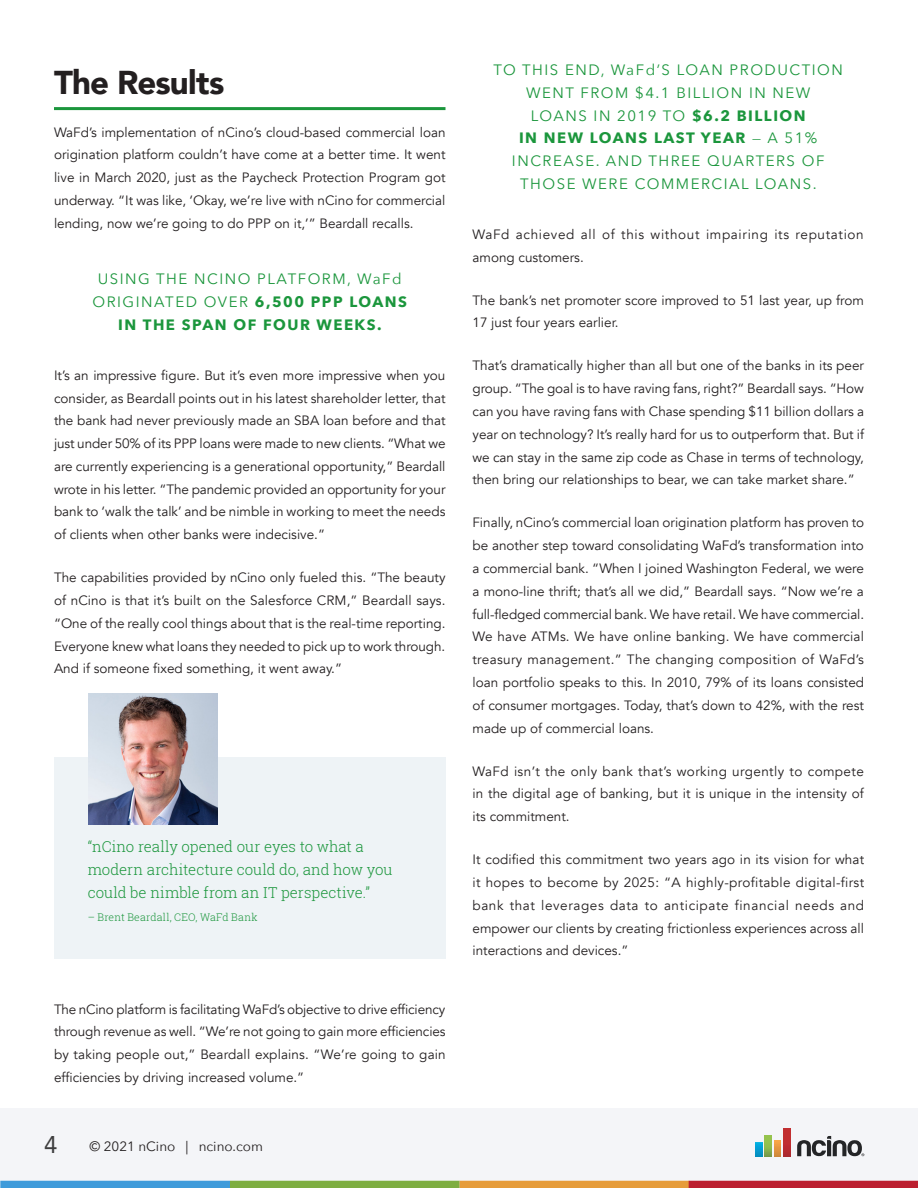
<style>
.page{position:relative;width:918px;height:1188px;background:#fff}
.page>*{position:absolute;margin:0;border:0;box-sizing:border-box;transform-origin:0 0}
.case_study_section_H{font:900 33px "Avenir";letter-spacing:-.025em;color:#231f20}
.t1{font:24px "Avenir LT Std";color:#3e3e3f}
.BOLD{font:15px/22.8px "Avenir Next";letter-spacing:.1em;color:#1b963c;text-align:center}
.case_study_quote_LIG{font:300 15px/22.8px "Roboto Slab";color:#1b963c}
.ncino_WP_body_2_colu{font:13.5px/22.8px "Avenir";color:#231f20;text-align:justify}
.ncino_WP_body_2_colu-2{font:13.5px/22.8px "Avenir";letter-spacing:.05em;color:#231f20}
.t2{font:13.5px "Avenir Next";color:#231f20}
.case_study_quote_LIG-2{font:300 10.5px "Roboto Slab";letter-spacing:.015em;color:#1b963c}
.s1{font-weight:700}
</style>
<div class="page">
<div style="left:0;top:1108px;width:918px;height:80px;background:#f4f5f8"></div>
<div style="left:0;top:1181px;width:230px;height:7px;background:#3f9bda"></div>
<div style="left:230px;top:1181px;width:230px;height:7px;background:#7eae41"></div>
<div style="left:460px;top:1181px;width:229px;height:7px;background:#e69c3a"></div>
<div style="left:689px;top:1181px;width:229px;height:7px;background:#bc1f2f"></div>
<svg style="left:783px;top:1129px;width:7px;height:27px"></svg>
<svg style="left:774px;top:1140px;width:7px;height:16px"></svg>
<svg style="left:765px;top:1136px;width:7px;height:20px"></svg>
<svg style="left:756px;top:1143px;width:6px;height:13px"></svg>
<svg style="left:797px;top:1136px;width:67px;height:20px"></svg>
<hr style="left:54px;top:107px;width:392px;height:3px;background:#1b963c">
<div style="left:54px;top:757px;width:392px;height:202px;background:#eef3f6"></div>
<img style="left:89px;top:694px;width:128px;height:131px">
<p class="case_study_section_H" style="left:54px;top:54px;width:172px">The Results</p>
<p class="ncino_WP_body_2_colu" style="left:54px;top:121px;width:393px">WaFd’s implementation of nCino’s cloud-based commercial loan origination platform couldn’t have come at a better time. It went live in March 2020, just as the Paycheck Protection Program got underway. “It was like, ‘Okay, we’re live with nCino for commercial lending, now we’re going to do PPP on it,’” Beardall recalls.</p>
<p class="BOLD" style="left:93px;top:267px;width:316px">USING THE NCINO PLATFORM, WaFd<br>ORIGINATED OVER <span class="s1">6,500 PPP LOANS<br>IN THE SPAN OF FOUR WEEKS.</span></p>
<p class="ncino_WP_body_2_colu" style="left:54px;top:364px;width:393px">It’s an impressive figure. But it’s even more impressive when you consider, as Beardall points out in his latest shareholder letter, that the bank had never previously made an SBA loan before and that just under 50% of its PPP loans were made to new clients. “What we are currently experiencing is a generational opportunity,” Beardall wrote in his letter. “The pandemic provided an opportunity for your bank to ‘walk the talk’ and be nimble in working to meet the needs of clients when other banks were indecisive.”</p>
<p class="ncino_WP_body_2_colu" style="left:54px;top:566px;width:393px">The capabilities provided by nCino only fueled this. “The beauty of nCino is that it’s built on the Salesforce CRM,” Beardall says. “One of the really cool things about that is the real-time reporting.<br>Everyone knew what loans they needed to pick up to work through.<br>And if someone fixed something, it went away.”</p>
<p class="case_study_quote_LIG" style="left:88px;top:835px;width:306px">“nCino really opened our eyes to what a modern architecture could do, and how you could be nimble from an IT perspective.”</p>
<p class="case_study_quote_LIG-2" style="left:88px;top:910px;width:171px">– Brent Beardall, CEO, WaFd Bank</p>
<p class="ncino_WP_body_2_colu" style="left:54px;top:998px;width:393px">The nCino platform is facilitating WaFd’s objective to drive efficiency through revenue as well. “We’re not going to gain more efficiencies by taking people out,” Beardall explains. “We’re going to gain efficiencies by driving increased volume.”</p>
<h2 class="t1" style="left:44px;top:1131px;width:15px">4</h2>
<p class="t2" style="left:90px;top:1135px;width:175px">© 2021 nCino | ncino.com</p>
<p class="BOLD" style="left:494px;top:58px;width:351px">TO THIS END, WaFd’S LOAN PRODUCTION<br>WENT FROM $4.1 BILLION IN NEW<br>LOANS IN 2019 TO <span class="s1">$6.2 BILLION<br>IN NEW LOANS LAST YEAR</span> — A 51%<br>INCREASE. AND THREE QUARTERS OF<br>THOSE WERE COMMERCIAL LOANS.</p>
<p class="ncino_WP_body_2_colu-2" style="left:472px;top:223px;width:393px">WaFd achieved all of this without impairing its reputation among customers.</p>
<p class="ncino_WP_body_2_colu" style="left:472px;top:289px;width:393px">The bank’s net promoter score improved to 51 last year, up from<br>17 just four years earlier.</p>
<p class="ncino_WP_body_2_colu" style="left:472px;top:355px;width:393px">That’s dramatically higher than all but one of the banks in its peer group. “The goal is to have raving fans, right?” Beardall says. “How can you have raving fans with Chase spending $11 billion dollars a year on technology? It’s really hard for us to outperform that. But if we can stay in the same zip code as Chase in terms of technology, then bring our relationships to bear, we can take market share.”</p>
<p class="ncino_WP_body_2_colu" style="left:472px;top:512px;width:393px">Finally, nCino’s commercial loan origination platform has proven to be another step toward consolidating WaFd’s transformation into a commercial bank. “When I joined Washington Federal, we were a mono-line thrift; that’s all we did,” Beardall says. “Now we’re a full-fledged commercial bank. We have retail. We have commercial.<br>We have ATMs. We have online banking. We have commercial treasury management.” The changing composition of WaFd’s loan portfolio speaks to this. In 2010, 79% of its loans consisted of consumer mortgages. Today, that’s down to 42%, with the rest made up of commercial loans.</p>
<p class="ncino_WP_body_2_colu" style="left:472px;top:760px;width:393px">WaFd isn’t the only bank that’s working urgently to compete in the digital age of banking, but it is unique in the intensity of its commitment.</p>
<p class="ncino_WP_body_2_colu" style="left:472px;top:848px;width:393px">It codified this commitment two years ago in its vision for what it hopes to become by 2025: “A highly-profitable digital-first bank that leverages data to anticipate financial needs and empower our clients by creating frictionless experiences across all interactions and devices.”</p>
</div>
